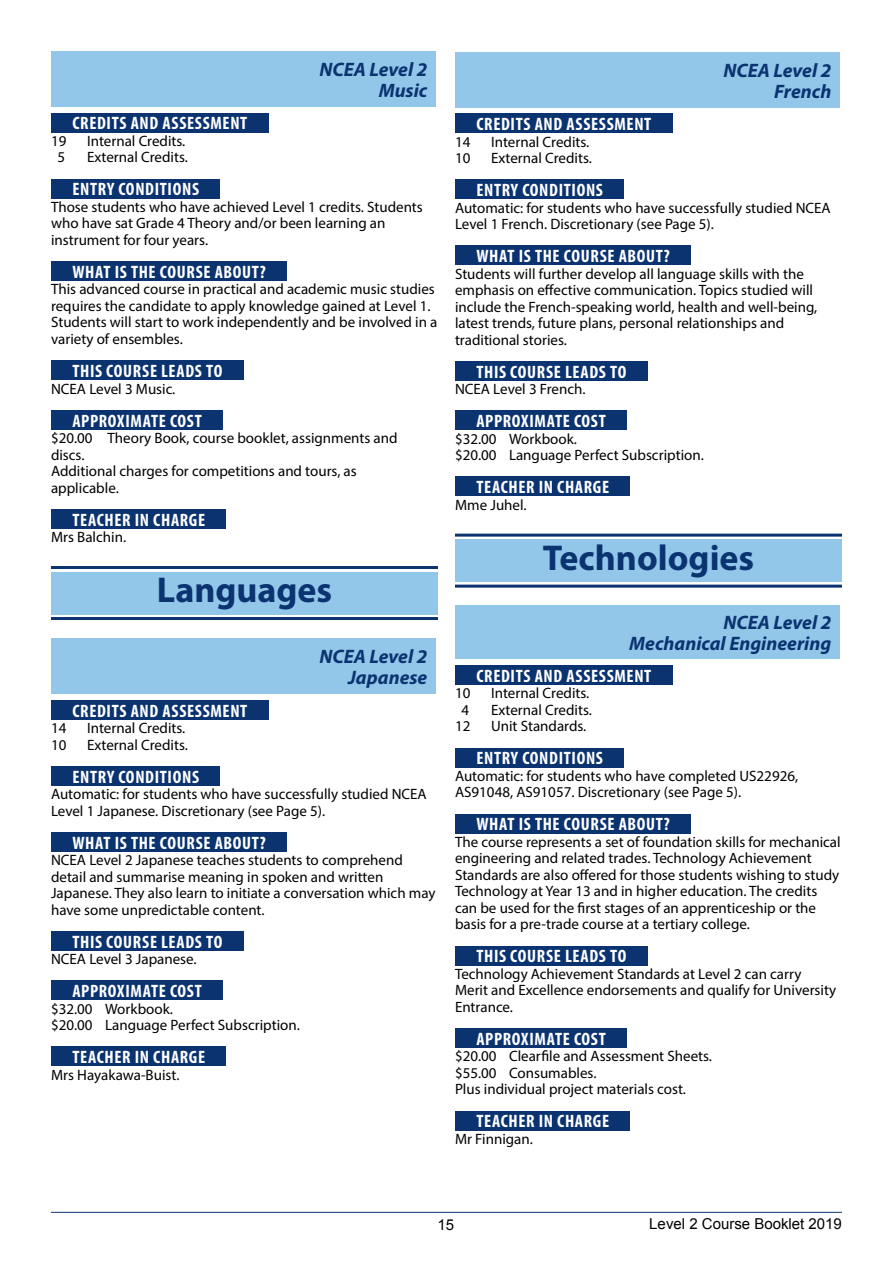
<style>
.page{position:relative;width:893px;height:1263px;background:#fff}
.page>*{position:absolute;margin:0;border:0;box-sizing:border-box;transform-origin:0 0}
.t1{font:700 36px "Myriad Pro";color:#0a3370}
.t2{font:italic 700 19.5px/21px "Myriad Pro";color:#0a3370;text-align:right}
.t3{font:700 condensed 18px "Myriad Pro";letter-spacing:.035em;color:#fff}
.t4{font:15px/16.5px "Myriad Pro";color:#000}
.t5{font:15px "Arial";color:#000}
</style>
<div class="page">
<hr style="left:51px;top:1212px;width:791px;height:1px;background:#0a3370">
<div style="left:51px;top:113px;width:217px;height:19px;background:#0a3370"></div>
<div style="left:51px;top:179px;width:169px;height:19px;background:#0a3370"></div>
<div style="left:51px;top:261px;width:235px;height:20px;background:#0a3370"></div>
<div style="left:51px;top:360px;width:192px;height:20px;background:#0a3370"></div>
<div style="left:51px;top:410px;width:172px;height:19px;background:#0a3370"></div>
<div style="left:51px;top:509px;width:175px;height:19px;background:#0a3370"></div>
<div style="left:51px;top:572px;width:387px;height:42px;background:#92c7ea"></div>
<hr style="left:51px;top:617px;width:387px;height:3px;background:#0a3370">
<hr style="left:51px;top:566px;width:387px;height:3px;background:#0a3370">
<div style="left:51px;top:700px;width:217px;height:19px;background:#0a3370"></div>
<div style="left:51px;top:766px;width:169px;height:19px;background:#0a3370"></div>
<div style="left:51px;top:832px;width:235px;height:19px;background:#0a3370"></div>
<div style="left:51px;top:931px;width:192px;height:19px;background:#0a3370"></div>
<div style="left:51px;top:980px;width:172px;height:20px;background:#0a3370"></div>
<div style="left:51px;top:1046px;width:175px;height:20px;background:#0a3370"></div>
<div style="left:51px;top:51px;width:385px;height:56px;background:#92c7ea"></div>
<div style="left:51px;top:638px;width:385px;height:56px;background:#92c7ea"></div>
<div style="left:455px;top:114px;width:217px;height:19px;background:#0a3370"></div>
<div style="left:455px;top:180px;width:169px;height:19px;background:#0a3370"></div>
<div style="left:455px;top:246px;width:235px;height:19px;background:#0a3370"></div>
<div style="left:455px;top:361px;width:192px;height:20px;background:#0a3370"></div>
<div style="left:455px;top:411px;width:172px;height:19px;background:#0a3370"></div>
<div style="left:455px;top:477px;width:175px;height:19px;background:#0a3370"></div>
<div style="left:455px;top:540px;width:387px;height:42px;background:#92c7ea"></div>
<hr style="left:455px;top:585px;width:387px;height:3px;background:#0a3370">
<hr style="left:455px;top:534px;width:387px;height:3px;background:#0a3370">
<div style="left:455px;top:665px;width:217px;height:20px;background:#0a3370"></div>
<div style="left:455px;top:748px;width:169px;height:19px;background:#0a3370"></div>
<div style="left:455px;top:814px;width:235px;height:19px;background:#0a3370"></div>
<div style="left:455px;top:946px;width:192px;height:19px;background:#0a3370"></div>
<div style="left:455px;top:1028px;width:172px;height:20px;background:#0a3370"></div>
<div style="left:455px;top:1111px;width:175px;height:19px;background:#0a3370"></div>
<div style="left:455px;top:52px;width:385px;height:56px;background:#92c7ea"></div>
<div style="left:455px;top:606px;width:385px;height:53px;background:#92c7ea"></div>
<h2 class="t2" style="left:319px;top:58px;width:109px">NCEA Level 2<br>Music</h2>
<h2 class="t2" style="left:723px;top:59px;width:109px">NCEA Level 2<br>French</h2>
<p class="t3" style="left:72px;top:112px;width:176px">CREDITS AND ASSESSMENT</p>
<p class="t3" style="left:476px;top:113px;width:176px">CREDITS AND ASSESSMENT</p>
<p class="t4" style="left:51px;top:132px;width:17px">19</p>
<p class="t4" style="left:87px;top:132px;width:100px">Internal Credits.</p>
<p class="t4" style="left:57px;top:149px;width:9px">5</p>
<p class="t4" style="left:87px;top:149px;width:102px">External Credits.</p>
<p class="t3" style="left:72px;top:178px;width:128px">ENTRY CONDITIONS</p>
<p class="t4" style="left:51px;top:198px;width:373px">Those students who have achieved Level 1 credits. Students who have sat Grade 4 Theory and/or been learning an instrument for four years.</p>
<p class="t3" style="left:72px;top:261px;width:195px">WHAT IS THE COURSE ABOUT?</p>
<p class="t4" style="left:51px;top:281px;width:388px">This advanced course in practical and academic music studies requires the candidate to apply knowledge gained at Level 1.<br>Students will start to work independently and be involved in a variety of ensembles.</p>
<p class="t3" style="left:72px;top:360px;width:152px">THIS COURSE LEADS TO</p>
<p class="t4" style="left:51px;top:380px;width:126px">NCEA Level 3 Music.</p>
<p class="t3" style="left:72px;top:409px;width:131px">APPROXIMATE COST</p>
<p class="t4" style="left:51px;top:429px;width:348px">$20.00 Theory Book, course booklet, assignments and discs.<br>Additional charges for competitions and tours, as applicable.</p>
<p class="t3" style="left:72px;top:508px;width:134px">TEACHER IN CHARGE</p>
<p class="t4" style="left:51px;top:528px;width:77px">Mrs Balchin.</p>
<h1 class="t1" style="left:157px;top:566px;width:177px">Languages</h1>
<h2 class="t2" style="left:319px;top:645px;width:109px">NCEA Level 2<br>Japanese</h2>
<p class="t3" style="left:72px;top:699px;width:176px">CREDITS AND ASSESSMENT</p>
<p class="t4" style="left:51px;top:719px;width:17px">14</p>
<p class="t4" style="left:87px;top:719px;width:100px">Internal Credits.</p>
<p class="t4" style="left:51px;top:736px;width:17px">10</p>
<p class="t4" style="left:87px;top:736px;width:102px">External Credits.</p>
<p class="t3" style="left:72px;top:765px;width:128px">ENTRY CONDITIONS</p>
<p class="t4" style="left:51px;top:785px;width:377px">Automatic: for students who have successfully studied NCEA<br>Level 1 Japanese. Discretionary (see Page 5).</p>
<p class="t3" style="left:72px;top:831px;width:195px">WHAT IS THE COURSE ABOUT?</p>
<p class="t4" style="left:51px;top:851px;width:386px">NCEA Level 2 Japanese teaches students to comprehend detail and summarise meaning in spoken and written Japanese. They also learn to initiate a conversation which may have some unpredictable content.</p>
<p class="t3" style="left:72px;top:930px;width:152px">THIS COURSE LEADS TO</p>
<p class="t4" style="left:51px;top:950px;width:147px">NCEA Level 3 Japanese.</p>
<p class="t3" style="left:72px;top:980px;width:131px">APPROXIMATE COST</p>
<p class="t4" style="left:51px;top:1000px;width:250px">$32.00 Workbook.<br>$20.00 Language Perfect Subscription.</p>
<p class="t3" style="left:72px;top:1046px;width:134px">TEACHER IN CHARGE</p>
<p class="t4" style="left:51px;top:1066px;width:130px">Mrs Hayakawa-Buist.</p>
<p class="t4" style="left:455px;top:133px;width:17px">14</p>
<p class="t4" style="left:491px;top:133px;width:100px">Internal Credits.</p>
<p class="t4" style="left:455px;top:150px;width:17px">10</p>
<p class="t4" style="left:491px;top:150px;width:102px">External Credits.</p>
<p class="t3" style="left:476px;top:179px;width:128px">ENTRY CONDITIONS</p>
<p class="t4" style="left:455px;top:199px;width:377px">Automatic: for students who have successfully studied NCEA<br>Level 1 French. Discretionary (see Page 5).</p>
<p class="t3" style="left:476px;top:245px;width:195px">WHAT IS THE COURSE ABOUT?</p>
<p class="t4" style="left:455px;top:265px;width:364px">Students will further develop all language skills with the emphasis on effective communication. Topics studied will include the French-speaking world, health and well-being, latest trends, future plans, personal relationships and traditional stories.</p>
<p class="t3" style="left:476px;top:360px;width:152px">THIS COURSE LEADS TO</p>
<p class="t4" style="left:455px;top:381px;width:132px">NCEA Level 3 French.</p>
<p class="t3" style="left:476px;top:410px;width:131px">APPROXIMATE COST</p>
<p class="t4" style="left:455px;top:430px;width:250px">$32.00 Workbook.<br>$20.00 Language Perfect Subscription.</p>
<p class="t3" style="left:476px;top:476px;width:134px">TEACHER IN CHARGE</p>
<p class="t4" style="left:455px;top:496px;width:73px">Mme Juhel.</p>
<h1 class="t1" style="left:543px;top:534px;width:213px">Technologies</h1>
<h2 class="t2" style="left:629px;top:612px;width:204px">NCEA Level 2<br>Mechanical Engineering</h2>
<p class="t3" style="left:476px;top:664px;width:176px">CREDITS AND ASSESSMENT</p>
<p class="t4" style="left:455px;top:685px;width:17px">10</p>
<p class="t4" style="left:491px;top:685px;width:100px">Internal Credits.</p>
<p class="t4" style="left:461px;top:701px;width:9px">4</p>
<p class="t4" style="left:491px;top:701px;width:102px">External Credits.</p>
<p class="t4" style="left:455px;top:718px;width:17px">12</p>
<p class="t4" style="left:491px;top:718px;width:97px">Unit Standards.</p>
<p class="t3" style="left:476px;top:747px;width:128px">ENTRY CONDITIONS</p>
<p class="t4" style="left:455px;top:767px;width:345px">Automatic: for students who have completed US22926,<br>AS91048, AS91057. Discretionary (see Page 5).</p>
<p class="t3" style="left:476px;top:813px;width:195px">WHAT IS THE COURSE ABOUT?</p>
<p class="t4" style="left:455px;top:833px;width:387px">The course represents a set of foundation skills for mechanical engineering and related trades. Technology Achievement Standards are also offered for those students wishing to study Technology at Year 13 and in higher education. The credits can be used for the first stages of an apprenticeship or the basis for a pre-trade course at a tertiary college.</p>
<p class="t3" style="left:476px;top:945px;width:152px">THIS COURSE LEADS TO</p>
<p class="t4" style="left:455px;top:965px;width:383px">Technology Achievement Standards at Level 2 can carry<br>Merit and Excellence endorsements and qualify for University<br>Entrance.</p>
<p class="t3" style="left:476px;top:1027px;width:131px">APPROXIMATE COST</p>
<p class="t4" style="left:455px;top:1048px;width:259px">$20.00 Clearfile and Assessment Sheets. $55.00 Consumables.<br>Plus individual project materials cost.</p>
<p class="t3" style="left:476px;top:1110px;width:134px">TEACHER IN CHARGE</p>
<p class="t4" style="left:455px;top:1130px;width:79px">Mr Finnigan.</p>
<p class="t5" style="left:437px;top:1214px;width:18px">15</p>
<p class="t5" style="left:649px;top:1214px;width:194px">Level 2 Course Booklet 2019</p>
</div>
